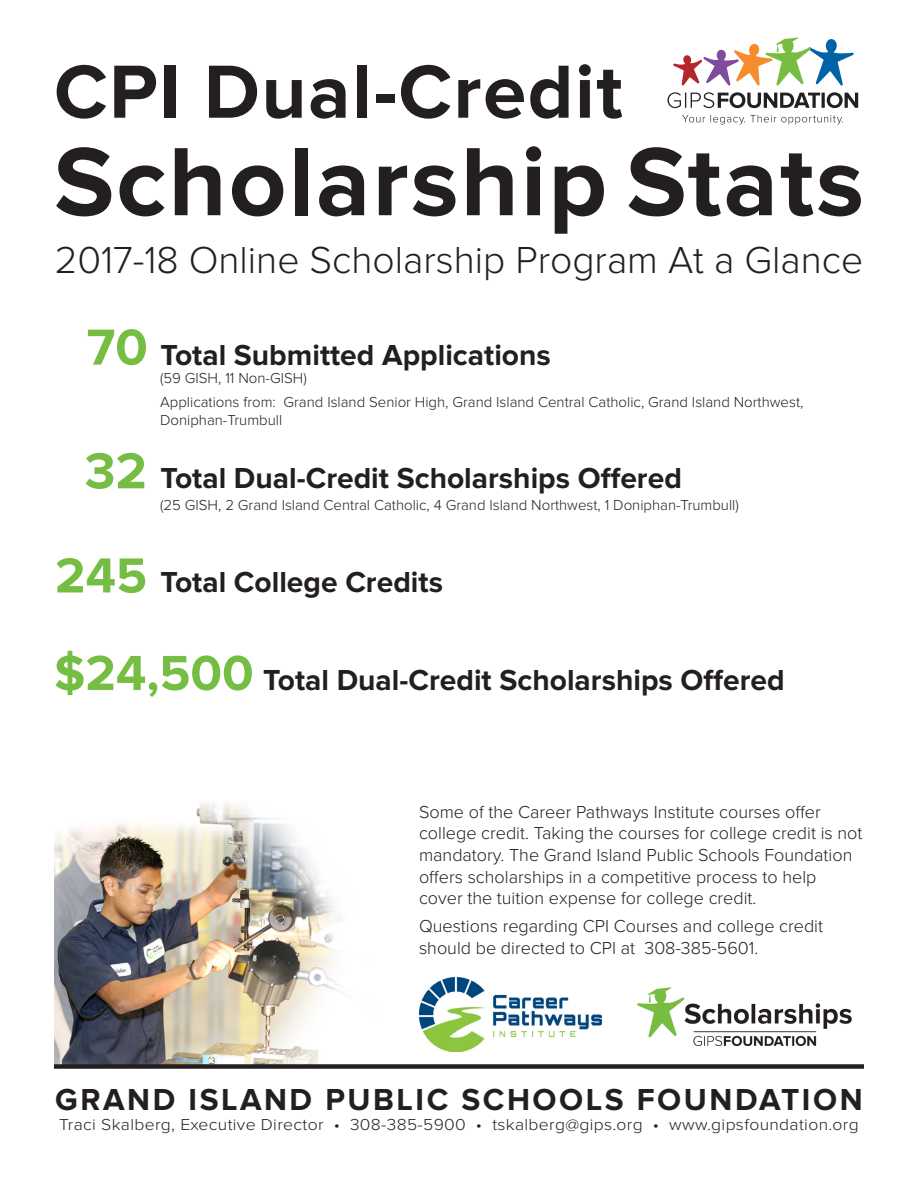
<style>
.page{position:relative;width:918px;height:1188px;background:#fff}
.page>*{position:absolute;margin:0;border:0;box-sizing:border-box;transform-origin:0 0}
.t1{font:700 100.5px "Proxima Nova";letter-spacing:.02em;color:#231f20}
.t2{font:700 78px "Proxima Nova";letter-spacing:.02em;color:#231f20}
.t3{font:300 39px "Proxima Nova";color:#231f20}
.t4{font:700 31.5px "Proxima Nova";letter-spacing:.08em;color:#231f20}
.t5{font:700 30px "Proxima Nova";color:#231f20}
.t6{font:300 18px/21.6px "Proxima Nova";color:#231f20}
.t7{font:300 16.5px "Proxima Nova";letter-spacing:.02em;color:#231f20;scale:1.06 1}
.t8{font:300 15px/18px "Proxima Nova";color:#231f20}
.s1{font-size:52.5px;color:#76be43}
.s2{font-size:51px;color:#76be43}
</style>
<div class="page">
<img style="left:54px;top:803px;width:289px;height:261px">
<svg style="left:668px;top:92px;width:190px;height:32px"></svg>
<svg style="left:673px;top:38px;width:181px;height:47px"></svg>
<img style="left:637px;top:987px;width:215px;height:58px">
<div style="left:54px;top:1064px;width:810px;height:5px;background:#231f20"></div>
<img style="left:419px;top:978px;width:183px;height:74px">
<p class="t2" style="left:54px;top:47px;width:570px">CPI Dual-Credit</p>
<p class="t1" style="left:54px;top:124px;width:812px">Scholarship Stats</p>
<p class="t3" style="left:55px;top:237px;width:810px">2017-18 Online Scholarship Program At a Glance</p>
<p class="t5" style="left:87px;top:337px;width:466px"><span class="s1">70</span> Total Submitted Applications</p>
<p class="t8" style="left:160px;top:369px;width:148px">(59 GISH, 11 Non-GISH)</p>
<p class="t8" style="left:160px;top:394px;width:645px">Applications from: Grand Island Senior High, Grand Island Central Catholic, Grand Island Northwest,<br>Doniphan-Trumbull</p>
<p class="t5" style="left:85px;top:461px;width:599px"><span class="s1">32</span> Total Dual-Credit Scholarships Offered</p>
<p class="t8" style="left:160px;top:496px;width:580px">(25 GISH, 2 Grand Island Central Catholic, 4 Grand Island Northwest, 1 Doniphan-Trumbull)</p>
<p class="t5" style="left:55px;top:565px;width:390px"><span class="s2">245</span> Total College Credits</p>
<p class="t5" style="left:54px;top:663px;width:732px"><span class="s2">$24,500</span> Total Dual-Credit Scholarships Offered</p>
<p class="t6" style="left:419px;top:801px;width:445px">Some of the Career Pathways Institute courses offer college credit. Taking the courses for college credit is not mandatory. The Grand Island Public Schools Foundation offers scholarships in a competitive process to help cover the tuition expense for college credit.</p>
<p class="t6" style="left:419px;top:916px;width:406px">Questions regarding CPI Courses and college credit should be directed to CPI at 308-385-5601.</p>
<p class="t4" style="left:55px;top:1082px;width:809px">GRAND ISLAND PUBLIC SCHOOLS FOUNDATION</p>
<p class="t7" style="left:59px;top:1115px;width:756px">Traci Skalberg, Executive Director • 308-385-5900 • tskalberg@gips.org • www.gipsfoundation.org</p>
</div>
